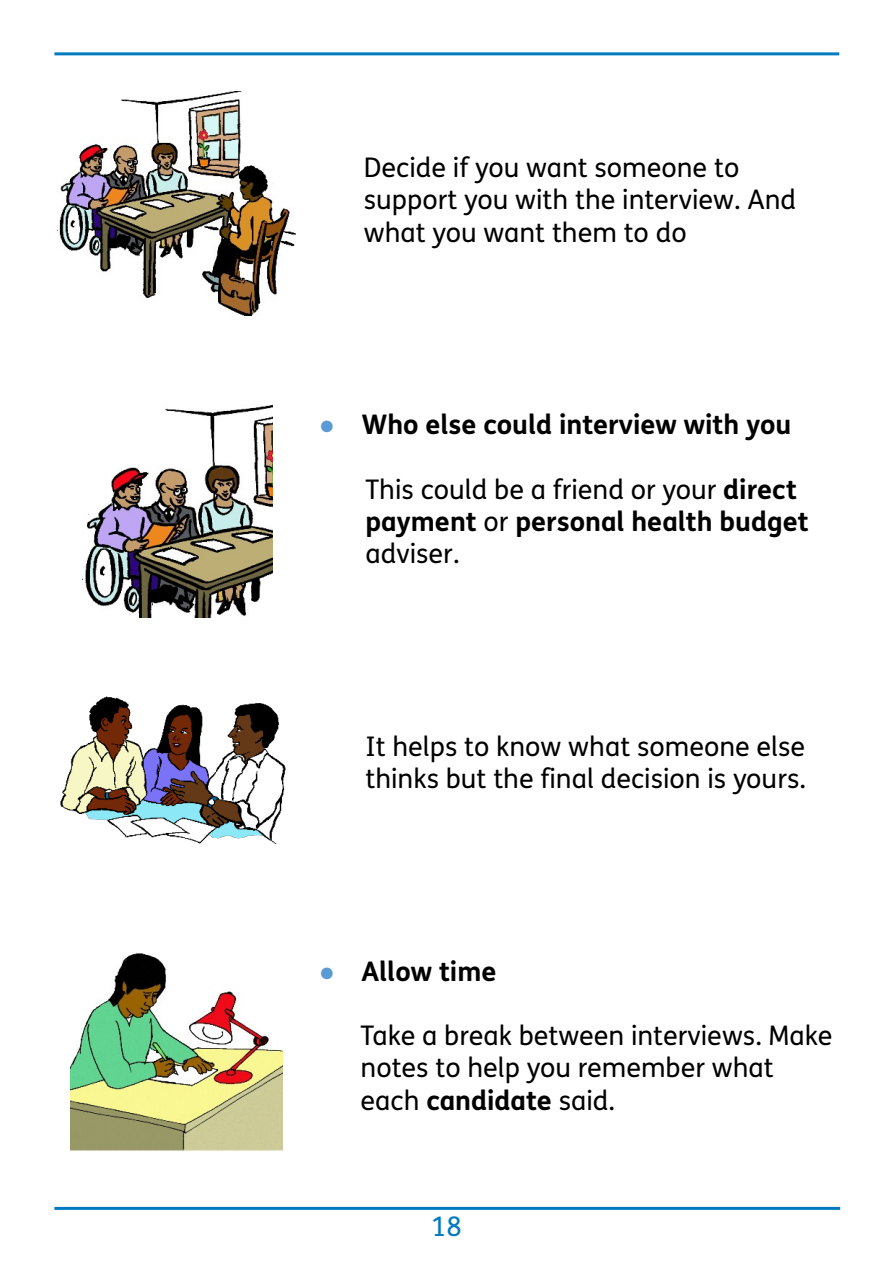
<style>
.page{position:relative;width:893px;height:1263px;background:#fff}
.page>*{position:absolute;margin:0;border:0;box-sizing:border-box;transform-origin:0 0}
.t1{font:27px/32.1px "FS Me";color:#000}
.t2{font:700 27px "FS Me";color:#000}
.t3{font:27px "FS Me";color:#017ac0}
.s1{font-family:"Times New Roman";color:#5b9bd5}
.s2{font-weight:700}
</style>
<div class="page">
<hr style="left:54px;top:1207px;width:786px;height:3px;background:#017ac0">
<hr style="left:54px;top:52px;width:785px;height:3px;background:#017ac0">
<img style="left:57px;top:91px;width:238px;height:224px">
<img style="left:71px;top:953px;width:212px;height:198px">
<img style="left:85px;top:405px;width:187px;height:212px">
<img style="left:60px;top:696px;width:226px;height:148px">
<p class="t1" style="left:364px;top:155px;width:434px">Decide if you want someone to support you with the interview. And what you want them to do</p>
<p class="t2" style="left:319px;top:414px;width:474px"><span class="s1">●</span> Who else could interview with you</p>
<p class="t1" style="left:365px;top:476px;width:445px">This could be a friend or your <span class="s2">direct payment</span> or <span class="s2">personal health budget </span>adviser.</p>
<p class="t1" style="left:365px;top:733px;width:442px">It helps to know what someone else thinks but the final decision is yours.</p>
<p class="t2" style="left:319px;top:960px;width:179px"><span class="s1">●</span> Allow time</p>
<p class="t1" style="left:361px;top:1022px;width:473px">Take a break between interviews. Make notes to help you remember what each <span class="s2">candidate</span> said.</p>
<p class="t3" style="left:431px;top:1216px;width:32px">18</p>
</div>
